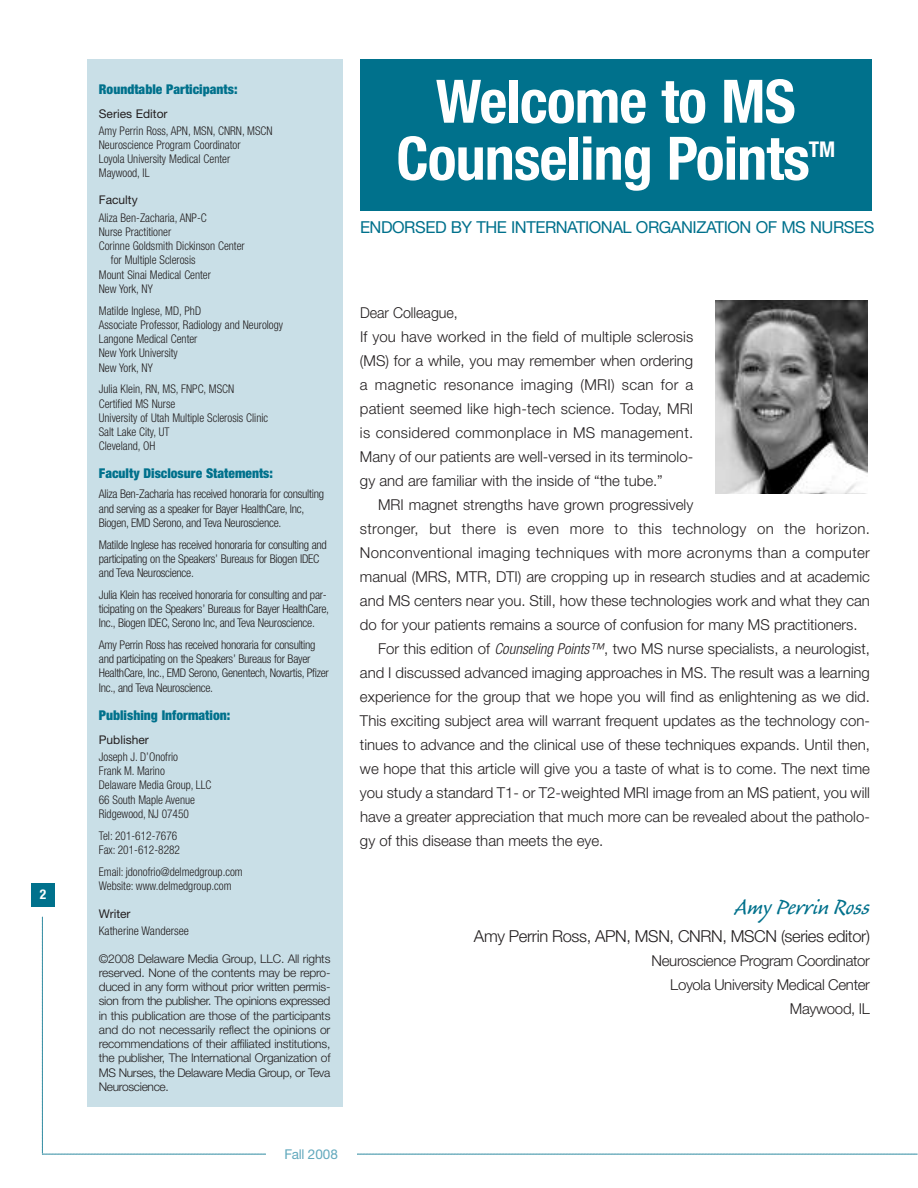
<style>
.page{position:relative;width:918px;height:1188px;background:#fff}
.page>*{position:absolute;margin:0;border:0;box-sizing:border-box;transform-origin:0 0}
.t1{font:700 condensed 60px/57px "Helvetica Neue";letter-spacing:-.015em;color:#fff;text-align:center}
.t2{font:28.5px "Caliban";letter-spacing:-.005em;color:#00718c}
.t3{font:700 condensed 21.75px "Helvetica Neue";color:#fff}
.t4{font:16.5px "Helvetica Neue";letter-spacing:-.03em;color:#00718c}
.t5{font:300 16.5px "Helvetica Neue";letter-spacing:-.02em;color:#231f20}
.t6{font:300 15px "Helvetica Neue";color:#231f20}
.t7{font:300 15px/24px "Helvetica Neue";color:#231f20;scale:.95 1}
.t8{font:300 15px "Helvetica Neue";letter-spacing:.02em;color:#231f20}
.t9{font:300 15px/24px "Helvetica Neue";letter-spacing:-.02em;color:#231f20;text-align:right}
.t10{font:900 condensed 13.5px "Helvetica Neue";color:#00718c}
.t11{font:13.5px "Helvetica Neue";letter-spacing:-.015em;color:#62a9bd}
.t12{font:700 condensed 13.5px "Helvetica Neue";color:#fff}
.t13{font:300 condensed 12px/14.2px "Helvetica Neue";color:#231f20;scale:.95 1}
.t14{font:300 condensed 12px/14.2px "Helvetica Neue";letter-spacing:-.025em;color:#231f20}
.t15{font:300 12px/14.2px "Helvetica Neue";letter-spacing:-.03em;color:#231f20;text-align:justify}
.t16{font:12px "Helvetica Neue";color:#231f20}
.t17{font:300 condensed 12px "Helvetica Neue";color:#231f20}
.s1{font-style:italic;font-stretch:condensed}
</style>
<div class="page">
<div style="left:31px;top:884px;width:24px;height:23px;background:#00718c"></div>
<svg style="left:42px;top:916px;width:876px;height:239px"></svg>
<div style="left:266px;top:1138px;width:90px;height:33px;background:#fff"></div>
<div style="left:360px;top:59px;width:512px;height:152px;background:#00718c"></div>
<div style="left:87px;top:59px;width:255px;height:1048px;background:#c9dfe7"></div>
<img style="left:716px;top:301px;width:151px;height:193px">
<p class="t12" style="left:40px;top:889px;width:8px">2</p>
<p class="t10" style="left:99px;top:80px;width:140px">Roundtable Participants:</p>
<p class="t16" style="left:99px;top:106px;width:70px">Series Editor</p>
<p class="t13" style="left:99px;top:124px;width:184px">Amy Perrin Ross, APN, MSN, CNRN, MSCN<br>Neuroscience Program Coordinator<br>Loyola University Medical Center<br>Maywood, IL</p>
<p class="t16" style="left:99px;top:193px;width:40px">Faculty</p>
<p class="t13" style="left:99px;top:211px;width:115px">Aliza Ben-Zacharia, ANP-C</p>
<p class="t13" style="left:99px;top:226px;width:78px">Nurse Practitioner</p>
<p class="t13" style="left:99px;top:240px;width:155px">Corinne Goldsmith Dickinson Center</p>
<p class="t13" style="left:111px;top:254px;width:91px">for Multiple Sclerosis</p>
<p class="t13" style="left:99px;top:268px;width:120px">Mount Sinai Medical Center</p>
<p class="t13" style="left:99px;top:283px;width:58px">New York, NY</p>
<p class="t13" style="left:99px;top:304px;width:195px">Matilde Inglese, MD, PhD<br>Associate Professor, Radiology and Neurology<br>Langone Medical Center<br>New York University<br>New York, NY</p>
<p class="t13" style="left:99px;top:383px;width:180px">Julia Klein, RN, MS, FNPC, MSCN<br>Certified MS Nurse<br>University of Utah Multiple Sclerosis Clinic<br>Salt Lake City, UT<br>Cleveland, OH</p>
<p class="t10" style="left:99px;top:465px;width:176px">Faculty Disclosure Statements:</p>
<p class="t14" style="left:99px;top:488px;width:227px">Aliza Ben-Zacharia has received honoraria for consulting and serving as a speaker for Bayer HealthCare, Inc,<br>Biogen, EMD Serono, and Teva Neuroscience.</p>
<p class="t14" style="left:99px;top:538px;width:230px">Matilde Inglese has received honoraria for consulting and participating on the Speakers’ Bureaus for Biogen IDEC and Teva Neuroscience.</p>
<p class="t14" style="left:99px;top:588px;width:232px">Julia Klein has received honoraria for consulting and par&shy;ticipating on the Speakers’ Bureaus for Bayer HealthCare,<br>Inc., Biogen IDEC, Serono Inc, and Teva Neuroscience.</p>
<p class="t14" style="left:99px;top:639px;width:232px">Amy Perrin Ross has received honoraria for consulting and participating on the Speakers’ Bureaus for Bayer HealthCare, Inc., EMD Serono, Genentech, Novartis, Pfizer Inc., and Teva Neuroscience.</p>
<p class="t10" style="left:99px;top:707px;width:133px">Publishing Information:</p>
<p class="t16" style="left:99px;top:732px;width:52px">Publisher</p>
<p class="t13" style="left:99px;top:751px;width:120px">Joseph J. D’Onofrio<br>Frank M. Marino<br>Delaware Media Group, LLC<br>66 South Maple Avenue<br>Ridgewood, NJ 07450</p>
<p class="t13" style="left:99px;top:829px;width:87px">Tel: 201-612-7676<br>Fax: 201-612-8282</p>
<p class="t13" style="left:99px;top:865px;width:153px">Email: jdonofrio@delmedgroup.com<br>Website: www.delmedgroup.com</p>
<p class="t16" style="left:99px;top:907px;width:33px">Writer</p>
<p class="t17" style="left:99px;top:927px;width:92px">Katherine Wandersee</p>
<p class="t15" style="left:99px;top:951px;width:233px">©2008 Delaware Media Group, LLC. All rights reserved. None of the contents may be repro&shy;duced in any form without prior written permis&shy;sion from the publisher. The opinions expressed in this publication are those of the participants and do not necessarily reflect the opinions or recommendations of their affiliated institutions, the publisher, The International Organization of MS Nurses, the Delaware Media Group, or Teva Neuroscience.</p>
<h1 class="t1" style="left:396px;top:78px;width:415px">Welcome to MS<br>Counseling Points</h1>
<h3 class="t3" style="left:809px;top:142px;width:28px">TM</h3>
<p class="t4" style="left:360px;top:217px;width:516px">ENDORSED BY THE INTERNATIONAL ORGANIZATION OF MS NURSES</p>
<p class="t7" style="left:360px;top:300px;width:352px">Dear Colleague,<br>If you have worked in the field of multiple sclerosis (MS) for a while, you may remember when ordering a magnetic resonance imaging (MRI) scan for a patient seemed like high-tech science. Today, MRI is considered commonplace in MS management.<br>Many of our patients are well-versed in its terminolo&shy;gy and are familiar with the inside of “the tube.”</p>
<p class="t6" style="left:378px;top:495px;width:317px">MRI magnet strengths have grown progressively</p>
<p class="t8" style="left:360px;top:519px;width:511px">stronger, but there is even more to this technology on the horizon.</p>
<p class="t8" style="left:360px;top:543px;width:511px">Nonconventional imaging techniques with more acronyms than a computer</p>
<p class="t6" style="left:360px;top:567px;width:511px">manual (MRS, MTR, DTI) are cropping up in research studies and at academic</p>
<p class="t6" style="left:360px;top:591px;width:511px">and MS centers near you. Still, how these technologies work and what they can</p>
<p class="t6" style="left:360px;top:615px;width:499px">do for your patients remains a source of confusion for many MS practitioners.</p>
<p class="t6" style="left:378px;top:639px;width:493px">For this edition of <span class="s1">Counseling Points™</span>, two MS nurse specialists, a neurologist,</p>
<p class="t6" style="left:360px;top:663px;width:511px">and I discussed advanced imaging approaches in MS. The result was a learning</p>
<p class="t6" style="left:360px;top:687px;width:512px">experience for the group that we hope you will find as enlightening as we did.</p>
<p class="t6" style="left:360px;top:711px;width:511px">This exciting subject area will warrant frequent updates as the technology con-</p>
<p class="t6" style="left:360px;top:735px;width:511px">tinues to advance and the clinical use of these techniques expands. Until then,</p>
<p class="t6" style="left:360px;top:759px;width:511px">we hope that this article will give you a taste of what is to come. The next time</p>
<p class="t6" style="left:360px;top:783px;width:511px">you study a standard T1- or T2-weighted MRI image from an MS patient, you will</p>
<p class="t6" style="left:360px;top:807px;width:511px">have a greater appreciation that much more can be revealed about the patholo-</p>
<p class="t6" style="left:360px;top:831px;width:245px">gy of this disease than meets the eye.</p>
<h2 class="t2" style="left:734px;top:896px;width:137px">Amy Perrin Ross</h2>
<p class="t5" style="left:474px;top:926px;width:398px">Amy Perrin Ross, APN, MSN, CNRN, MSCN (series editor)</p>
<p class="t9" style="left:652px;top:948px;width:220px">Neuroscience Program Coordinator<br>Loyola University Medical Center<br>Maywood, IL</p>
<p class="t11" style="left:285px;top:1146px;width:55px">Fall 2008</p>
</div>
